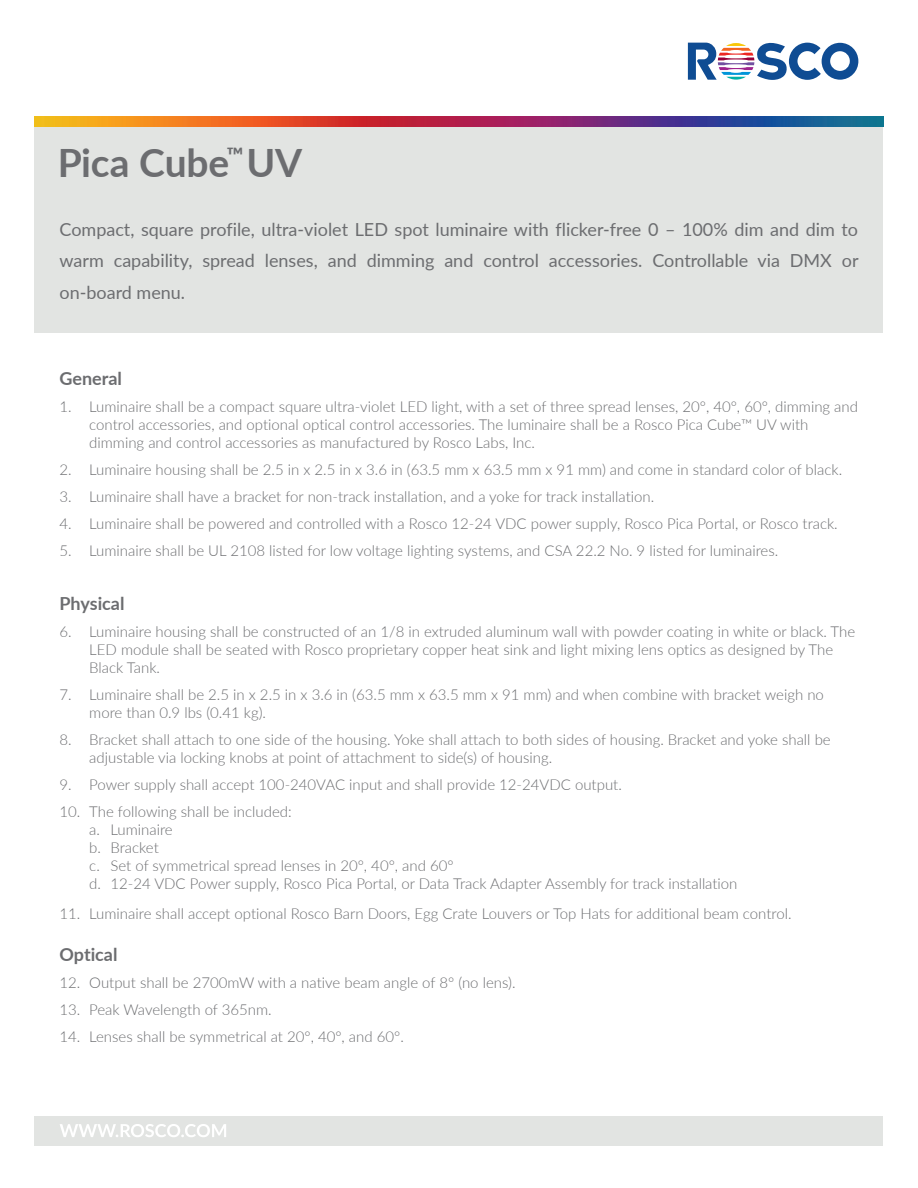
<style>
.page{position:relative;width:918px;height:1188px;background:#fff}
.page>*{position:absolute;margin:0;border:0;box-sizing:border-box;transform-origin:0 0}
.t1{font:700 39px "Lato";letter-spacing:-.005em;color:#6c6d70}
.t2{font:18px/31.5px "Lato";color:#6c6d70;text-align:justify}
.t3{font:700 18px "Lato";color:#6c6d70}
.t4{font:300 15px/18px "Lato";color:#6c6d70}
</style>
<div class="page">
<svg style="left:688px;top:43px;width:170px;height:37px"></svg>
<div style="left:35px;top:126px;width:848px;height:207px;background:#e2e4e2"></div>
<div style="left:35px;top:1116px;width:848px;height:30px;background:#e2e4e2"></div>
<img style="left:35px;top:117px;width:848px;height:9px">
<svg style="left:60px;top:1124px;width:166px;height:13px"></svg>
<h1 class="t1" style="left:58px;top:135px;width:246px">Pica Cube<sup>™</sup>UV</h1>
<p class="t2" style="left:60px;top:212px;width:801px">Compact, square profile, ultra-violet LED spot luminaire with flicker-free 0 – 100% dim and dim to warm capability, spread lenses, and dimming and control accessories. Controllable via DMX or on-board menu.</p>
<p class="t3" style="left:60px;top:366px;width:64px">General</p>
<p class="t4" style="left:89px;top:397px;width:770px;text-indent:-30px">1. Luminaire shall be a compact square ultra-violet LED light, with a set of three spread lenses, 20°, 40°, 60°, dimming and control accessories, and optional optical control accessories. The luminaire shall be a Rosco Pica Cube™ UV with dimming and control accessories as manufactured by Rosco Labs, Inc.</p>
<p class="t4" style="left:60px;top:460px;width:784px">2. Luminaire housing shall be 2.5 in x 2.5 in x 3.6 in (63.5 mm x 63.5 mm x 91 mm) and come in standard color of black.</p>
<p class="t4" style="left:60px;top:487px;width:596px">3. Luminaire shall have a bracket for non-track installation, and a yoke for track installation.</p>
<p class="t4" style="left:60px;top:514px;width:780px">4. Luminaire shall be powered and controlled with a Rosco 12-24 VDC power supply, Rosco Pica Portal, or Rosco track.</p>
<p class="t4" style="left:60px;top:541px;width:720px">5. Luminaire shall be UL 2108 listed for low voltage lighting systems, and CSA 22.2 No. 9 listed for luminaires.</p>
<p class="t3" style="left:60px;top:591px;width:67px">Physical</p>
<p class="t4" style="left:89px;top:622px;width:767px;text-indent:-30px">6. Luminaire housing shall be constructed of an 1/8 in extruded aluminum wall with powder coating in white or black. The<br>LED module shall be seated with Rosco proprietary copper heat sink and light mixing lens optics as designed by The<br>Black Tank.</p>
<p class="t4" style="left:89px;top:685px;width:736px;text-indent:-30px">7. Luminaire shall be 2.5 in x 2.5 in x 3.6 in (63.5 mm x 63.5 mm x 91 mm) and when combine with bracket weigh no more than 0.9 lbs (0.41 kg).</p>
<p class="t4" style="left:89px;top:730px;width:743px;text-indent:-30px">8. Bracket shall attach to one side of the housing. Yoke shall attach to both sides of housing. Bracket and yoke shall be adjustable via locking knobs at point of attachment to side(s) of housing.</p>
<p class="t4" style="left:60px;top:775px;width:564px">9. Power supply shall accept 100-240VAC input and shall provide 12-24VDC output.</p>
<p class="t4" style="left:89px;top:802px;width:650px;text-indent:-30px">10. The following shall be included:<br>a. Luminaire<br>b. Bracket<br>c. Set of symmetrical spread lenses in 20°, 40°, and 60°<br>d. 12-24 VDC Power supply, Rosco Pica Portal, or Data Track Adapter Assembly for track installation</p>
<p class="t4" style="left:60px;top:904px;width:734px">11. Luminaire shall accept optional Rosco Barn Doors, Egg Crate Louvers or Top Hats for additional beam control.</p>
<p class="t3" style="left:60px;top:942px;width:60px">Optical</p>
<p class="t4" style="left:60px;top:973px;width:458px">12. Output shall be 2700mW with a native beam angle of 8° (no lens).</p>
<p class="t4" style="left:60px;top:1000px;width:214px">13. Peak Wavelength of 365nm.</p>
<p class="t4" style="left:60px;top:1027px;width:346px">14. Lenses shall be symmetrical at 20°, 40°, and 60°.</p>
</div>
